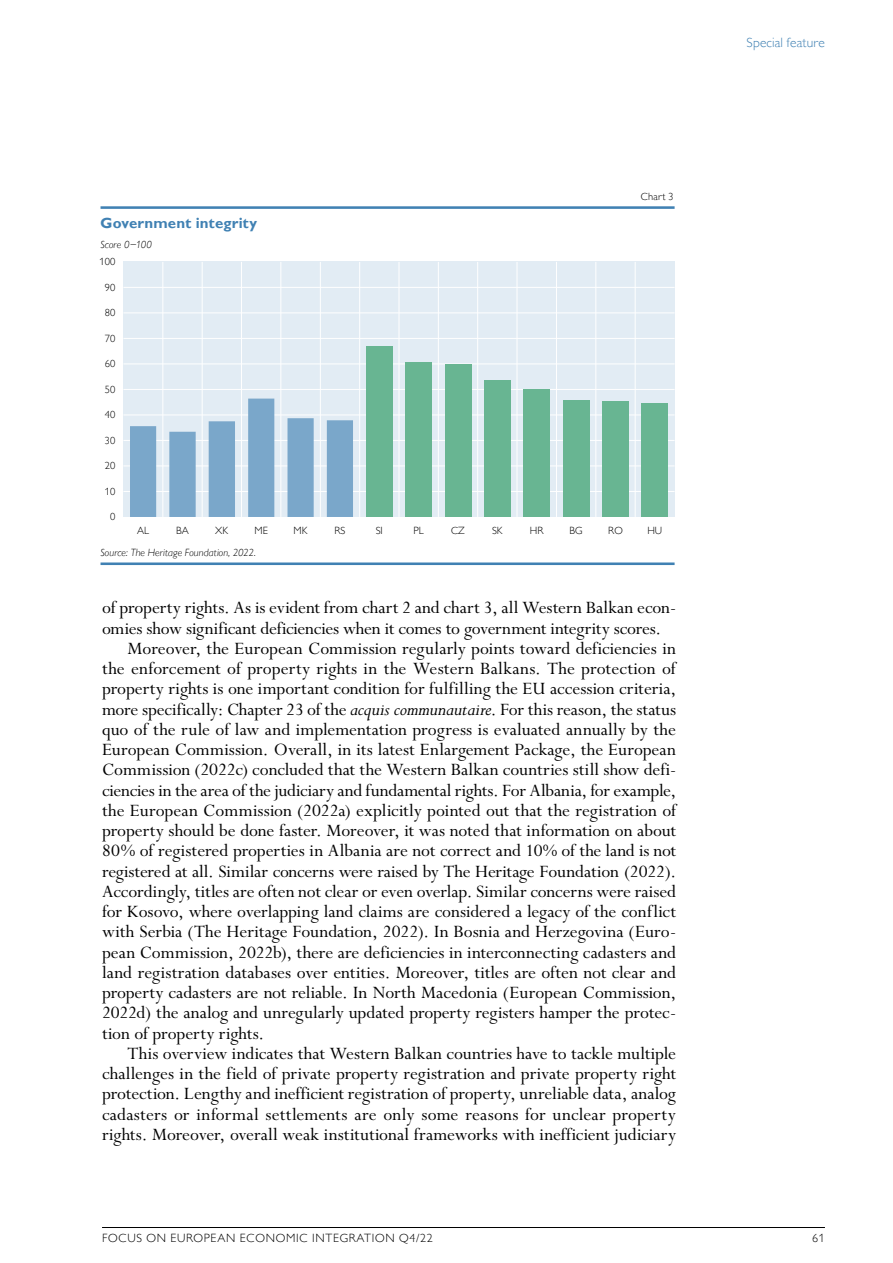
<style>
.page{position:relative;width:893px;height:1263px;background:#fff}
.page>*{position:absolute;margin:0;border:0;box-sizing:border-box;transform-origin:0 0}
.t1{font:19.5px "Perpetua Std";color:#000}
.t2{font:700 15px "Gill Sans MT Pro";letter-spacing:.01em;color:#4081b3}
.t3{font:300 13.5px "Gill Sans MT Pro";letter-spacing:.01em;color:#4081b3}
.t4{font:300 12px "Gill Sans MT Pro";letter-spacing:.06em;color:#000}
.t5{font:300 10.5px "Gill Sans MT Pro";color:#000}
.t6{font:italic 300 10.5px "Gill Sans MT Pro";letter-spacing:.01em;color:#000}
.s1{font-style:italic;font-size:20.25px}
</style>
<div class="page">
<hr style="left:102px;top:1227px;width:723px;height:1px;background:#000">
<hr style="left:101px;top:206px;width:574px;height:3px;background:#4081b3">
<hr style="left:101px;top:562px;width:574px;height:3px;background:#4081b3">
<div style="left:123px;top:262px;width:552px;height:255px;background:#e2ecf4"></div>
<hr style="left:123px;top:287px;width:552px;height:1px;background:#fff">
<hr style="left:123px;top:312px;width:552px;height:1px;background:#fff">
<hr style="left:123px;top:338px;width:552px;height:1px;background:#fff">
<hr style="left:123px;top:363px;width:552px;height:1px;background:#fff">
<hr style="left:123px;top:389px;width:552px;height:1px;background:#fff">
<hr style="left:123px;top:414px;width:552px;height:1px;background:#fff">
<hr style="left:123px;top:440px;width:552px;height:1px;background:#fff">
<hr style="left:123px;top:465px;width:552px;height:1px;background:#fff">
<hr style="left:123px;top:491px;width:552px;height:1px;background:#fff">
<hr style="left:635px;top:262px;width:1px;height:255px;background:#fff">
<hr style="left:595px;top:262px;width:1px;height:255px;background:#fff">
<hr style="left:556px;top:262px;width:1px;height:255px;background:#fff">
<hr style="left:517px;top:262px;width:1px;height:255px;background:#fff">
<hr style="left:477px;top:262px;width:1px;height:255px;background:#fff">
<hr style="left:438px;top:262px;width:1px;height:255px;background:#fff">
<hr style="left:399px;top:262px;width:1px;height:255px;background:#fff">
<hr style="left:359px;top:262px;width:1px;height:255px;background:#fff">
<hr style="left:320px;top:262px;width:1px;height:255px;background:#fff">
<hr style="left:280px;top:262px;width:1px;height:255px;background:#fff">
<hr style="left:241px;top:262px;width:1px;height:255px;background:#fff">
<hr style="left:202px;top:262px;width:1px;height:255px;background:#fff">
<hr style="left:162px;top:262px;width:1px;height:255px;background:#fff">
<div style="left:366px;top:347px;width:26px;height:170px;background:#68b592"></div>
<div style="left:405px;top:362px;width:27px;height:155px;background:#68b592"></div>
<div style="left:445px;top:365px;width:26px;height:152px;background:#68b592"></div>
<div style="left:484px;top:380px;width:26px;height:137px;background:#68b592"></div>
<div style="left:524px;top:389px;width:26px;height:128px;background:#68b592"></div>
<div style="left:563px;top:401px;width:26px;height:116px;background:#68b592"></div>
<div style="left:602px;top:401px;width:27px;height:116px;background:#68b592"></div>
<div style="left:642px;top:404px;width:26px;height:113px;background:#68b592"></div>
<svg style="left:130px;top:399px;width:223px;height:118px"></svg>
<p class="t2" style="left:101px;top:213px;width:158px">Government integrity</p>
<p class="t6" style="left:101px;top:238px;width:53px">Score 0−100</p>
<p class="t5" style="left:100px;top:255px;width:17px">100</p>
<p class="t5" style="left:105px;top:281px;width:12px">90</p>
<p class="t5" style="left:105px;top:306px;width:12px">80</p>
<p class="t5" style="left:105px;top:332px;width:12px">70</p>
<p class="t5" style="left:105px;top:357px;width:12px">60</p>
<p class="t5" style="left:105px;top:383px;width:12px">50</p>
<p class="t5" style="left:105px;top:408px;width:12px">40</p>
<p class="t5" style="left:105px;top:434px;width:12px">30</p>
<p class="t5" style="left:105px;top:459px;width:12px">20</p>
<p class="t5" style="left:105px;top:485px;width:12px">10</p>
<p class="t5" style="left:110px;top:511px;width:7px">0</p>
<p class="t5" style="left:641px;top:190px;width:34px">Chart 3</p>
<p class="t5" style="left:137px;top:524px;width:14px">AL</p>
<p class="t5" style="left:176px;top:524px;width:14px">BA</p>
<p class="t5" style="left:215px;top:524px;width:15px">XK</p>
<p class="t5" style="left:254px;top:524px;width:15px">ME</p>
<p class="t5" style="left:294px;top:524px;width:16px">MK</p>
<p class="t5" style="left:334px;top:524px;width:12px">RS</p>
<p class="t5" style="left:376px;top:524px;width:9px">SI</p>
<p class="t5" style="left:413px;top:524px;width:12px">PL</p>
<p class="t5" style="left:451px;top:524px;width:15px">CZ</p>
<p class="t5" style="left:492px;top:524px;width:12px">SK</p>
<p class="t5" style="left:530px;top:524px;width:15px">HR</p>
<p class="t5" style="left:570px;top:524px;width:14px">BG</p>
<p class="t5" style="left:608px;top:524px;width:16px">RO</p>
<p class="t5" style="left:647px;top:524px;width:16px">HU</p>
<p class="t6" style="left:101px;top:546px;width:157px">Source: The Heritage Foundation, 2022.</p>
<p class="t1" style="left:102px;top:598px;width:576px">of property rights. As is evident from chart 2 and chart 3, all Western Balkan econ-</p>
<p class="t1" style="left:102px;top:618px;width:560px">omies show significant deficiencies when it comes to government integrity scores.</p>
<p class="t1" style="left:128px;top:638px;width:550px">Moreover, the European Commission regularly points toward deficiencies in</p>
<p class="t1" style="left:102px;top:658px;width:575px">the enforcement of property rights in the Western Balkans. The protection of</p>
<p class="t1" style="left:102px;top:679px;width:576px">property rights is one important condition for fulfilling the EU accession criteria,</p>
<p class="t1" style="left:102px;top:699px;width:576px">more specifically: Chapter 23 of the <span class="s1">acquis communautaire</span>. For this reason, the status</p>
<p class="t1" style="left:102px;top:719px;width:575px">quo of the rule of law and implementation progress is evaluated annually by the</p>
<p class="t1" style="left:102px;top:739px;width:575px">European Commission. Overall, in its latest Enlargement Package, the European</p>
<p class="t1" style="left:102px;top:760px;width:576px">Commission (2022c) concluded that the Western Balkan countries still show defi-</p>
<p class="t1" style="left:102px;top:780px;width:576px">ciencies in the area of the judiciary and fundamental rights. For Albania, for example,</p>
<p class="t1" style="left:102px;top:800px;width:576px">the European Commission (2022a) explicitly pointed out that the registration of</p>
<p class="t1" style="left:102px;top:820px;width:576px">property should be done faster. Moreover, it was noted that information on about</p>
<p class="t1" style="left:102px;top:841px;width:576px">80% of registered properties in Albania are not correct and 10% of the land is not</p>
<p class="t1" style="left:102px;top:861px;width:575px">registered at all. Similar concerns were raised by The Heritage Foundation (2022).</p>
<p class="t1" style="left:102px;top:881px;width:576px">Accordingly, titles are often not clear or even overlap. Similar concerns were raised</p>
<p class="t1" style="left:102px;top:901px;width:575px">for Kosovo, where overlapping land claims are considered a legacy of the conflict</p>
<p class="t1" style="left:102px;top:922px;width:576px">with Serbia (The Heritage Foundation, 2022). In Bosnia and Herzegovina (Euro-</p>
<p class="t1" style="left:102px;top:942px;width:575px">pean Commission, 2022b), there are deficiencies in interconnecting cadasters and</p>
<p class="t1" style="left:102px;top:962px;width:576px">land registration databases over entities. Moreover, titles are often not clear and</p>
<p class="t1" style="left:102px;top:982px;width:576px">property cadasters are not reliable. In North Macedonia (European Commission,</p>
<p class="t1" style="left:102px;top:1002px;width:576px">2022d) the analog and unregularly updated property registers hamper the protec-</p>
<p class="t1" style="left:102px;top:1023px;width:164px">tion of property rights.</p>
<p class="t1" style="left:128px;top:1043px;width:550px">This overview indicates that Western Balkan countries have to tackle multiple</p>
<p class="t1" style="left:102px;top:1063px;width:576px">challenges in the field of private property registration and private property right</p>
<p class="t1" style="left:102px;top:1083px;width:575px">protection. Lengthy and inefficient registration of property, unreliable data, analog</p>
<p class="t1" style="left:102px;top:1104px;width:575px">cadasters or informal settlements are only some reasons for unclear property</p>
<p class="t1" style="left:102px;top:1124px;width:576px">rights. Moreover, overall weak institutional frameworks with inefficient judiciary</p>
<p class="t3" style="left:746px;top:35px;width:80px">Special feature</p>
<p class="t4" style="left:102px;top:1231px;width:332px">FOCUS ON EUROPEAN ECONOMIC INTEGRATION Q4/22</p>
<p class="t4" style="left:812px;top:1231px;width:14px">61</p>
</div>
